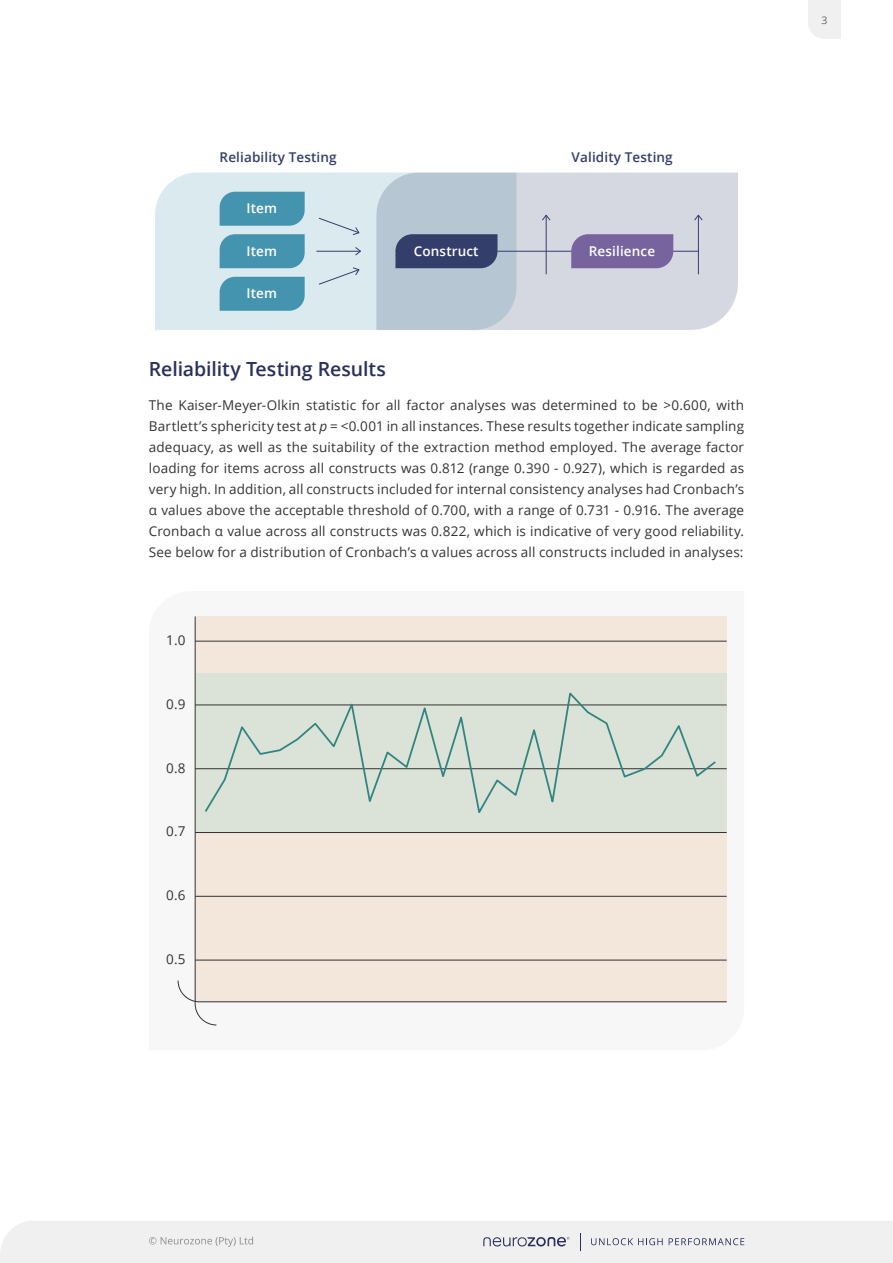
<style>
.page{position:relative;width:893px;height:1263px;background:#fff}
.page>*{position:absolute;margin:0;border:0;box-sizing:border-box;transform-origin:0 0}
.Heading{font:600 19.5px "Open Sans";letter-spacing:-.005em;color:#2a305d}
.Body{font:13.5px/21px "Open Sans";letter-spacing:.01em;color:#333;text-align:justify}
.t1{font:600 13.5px "Open Sans";letter-spacing:.01em;color:#343e6b}
.t2{font:600 13.5px "Open Sans";letter-spacing:.01em;color:#fff}
.t3{font:10.5px "Open Sans";color:#676767}
.s1{font-style:italic}
</style>
<div class="page">
<svg style="left:808px;top:0;width:33px;height:39px"></svg>
<div style="left:0;top:1221px;width:893px;height:42px;background:#f0f0f0"></div>
<div style="left:155px;top:173px;width:221px;height:157px;background:#daeaef"></div>
<svg style="left:376px;top:173px;width:362px;height:157px;background:#cad1db"></svg>
<svg style="left:220px;top:234px;width:85px;height:34px;background:#4b97b1"></svg>
<svg style="left:220px;top:192px;width:85px;height:34px;background:#4b97b1"></svg>
<svg style="left:220px;top:277px;width:85px;height:34px;background:#4b97b1"></svg>
<hr style="left:316px;top:251px;width:44px;height:1px;background:#343e6b">
<svg style="left:353px;top:245px;width:10px;height:12px"></svg>
<svg style="left:318px;top:217px;width:42px;height:19px"></svg>
<svg style="left:318px;top:267px;width:42px;height:18px"></svg>
<svg style="left:395px;top:234px;width:102px;height:34px;background:#39436f"></svg>
<hr style="left:546px;top:215px;width:1px;height:59px;background:#343e6b">
<svg style="left:541px;top:214px;width:10px;height:7px"></svg>
<hr style="left:698px;top:215px;width:1px;height:59px;background:#343e6b">
<svg style="left:693px;top:214px;width:10px;height:7px"></svg>
<hr style="left:497px;top:251px;width:202px;height:1px;background:#343e6b">
<svg style="left:571px;top:234px;width:102px;height:34px;background:#7b68a0"></svg>
<svg style="left:177px;top:616px;width:550px;height:410px;background:#eee5db"></svg>
<hr style="left:195px;top:960px;width:532px;height:1px;background:#333">
<hr style="left:195px;top:896px;width:532px;height:1px;background:#333">
<hr style="left:195px;top:832px;width:532px;height:1px;background:#333">
<hr style="left:195px;top:768px;width:532px;height:1px;background:#333">
<hr style="left:195px;top:704px;width:532px;height:1px;background:#333">
<hr style="left:195px;top:641px;width:532px;height:1px;background:#333">
<svg style="left:203px;top:690px;width:515px;height:127px;background:#d2dcd1"></svg>
<p class="t1" style="left:220px;top:148px;width:119px">Reliability Testing</p>
<p class="t1" style="left:572px;top:148px;width:103px">Validity Testing</p>
<p class="t2" style="left:247px;top:199px;width:32px">Item</p>
<p class="t2" style="left:247px;top:241px;width:32px">Item</p>
<p class="t2" style="left:247px;top:284px;width:32px">Item</p>
<p class="t2" style="left:414px;top:241px;width:66px">Construct</p>
<p class="t2" style="left:589px;top:241px;width:68px">Resilience</p>
<p class="Heading" style="left:149px;top:356px;width:239px">Reliability Testing Results</p>
<p class="Body" style="left:149px;top:394px;width:597px">The Kaiser-Meyer-Olkin statistic for all factor analyses was determined to be &gt;0.600, with Bartlett’s sphericity test at <span class="s1">p</span> = &lt;0.001 in all instances. These results together indicate sampling adequacy, as well as the suitability of the extraction method employed. The average factor loading for items across all constructs was 0.812 (range 0.390 - 0.927), which is regarded as very high. In addition, all constructs included for internal consistency analyses had Cronbach’s α values above the acceptable threshold of 0.700, with a range of 0.731 - 0.916. The average Cronbach α value across all constructs was 0.822, which is indicative of very good reliability.<br>See below for a distribution of Cronbach’s α values across all constructs included in analyses:</p>
<p class="Body" style="left:166px;top:629px;width:21px">1.0</p>
<p class="Body" style="left:166px;top:693px;width:21px">0.9</p>
<p class="Body" style="left:166px;top:757px;width:21px">0.8</p>
<p class="Body" style="left:166px;top:821px;width:21px">0.7</p>
<p class="Body" style="left:166px;top:884px;width:21px">0.6</p>
<p class="Body" style="left:166px;top:948px;width:21px">0.5</p>
<p class="t3" style="left:821px;top:13px;width:8px">3</p>
</div>
